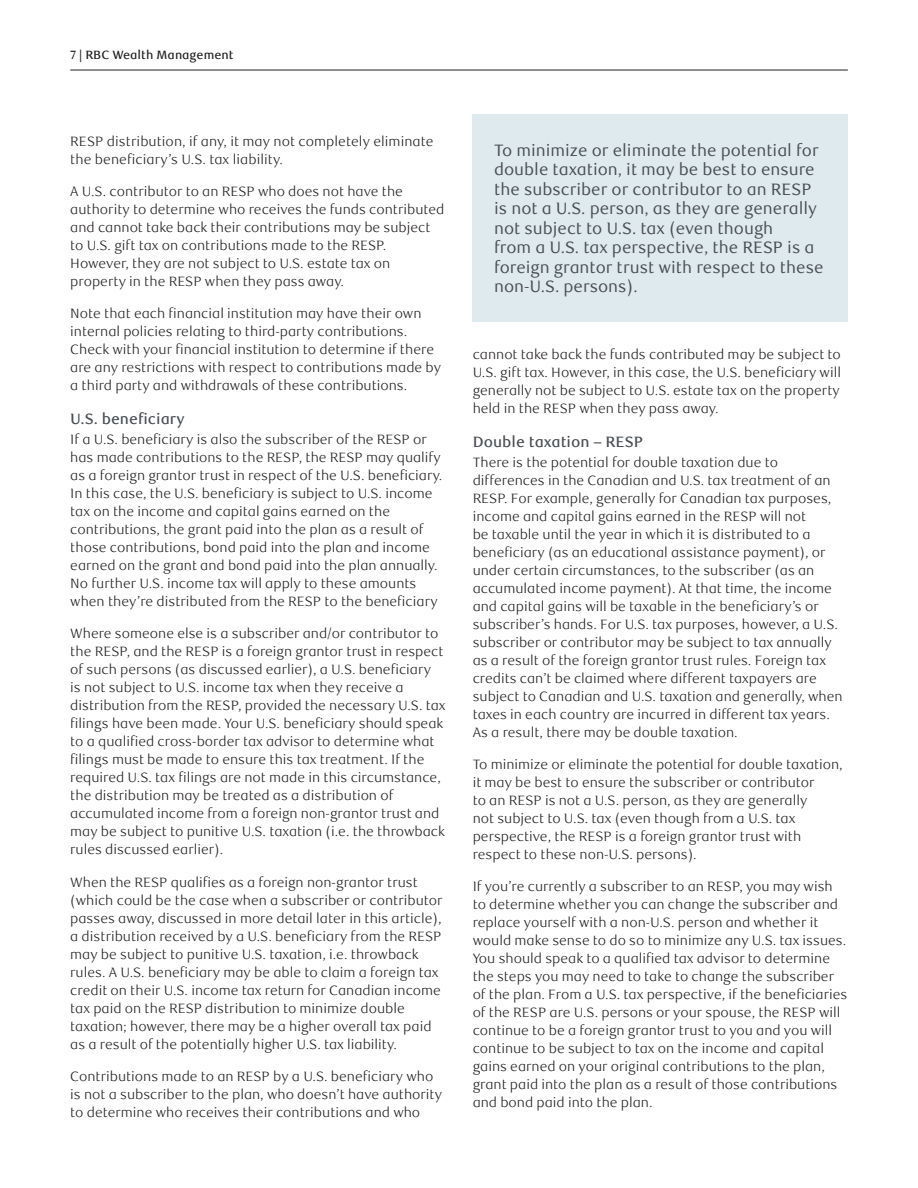
<style>
.page{position:relative;width:918px;height:1188px;background:#fff}
.page>*{position:absolute;margin:0;border:0;box-sizing:border-box;transform-origin:0 0}
.t1{font:16.5px/19.5px "RBC Text";color:#484e54}
.t2{font:500 15px "RBC Text";color:#484e54}
.t3{font:300 13.5px/18px "RBC Text";color:#231f20}
.t4{font:500 12px "RBC Text";color:#231f20}
</style>
<div class="page">
<div style="left:472px;top:114px;width:376px;height:208px;background:#dfeaef"></div>
<hr style="left:70px;top:70px;width:778px;height:1px;background:#231f20">
<p class="t4" style="left:70px;top:47px;width:165px">7 | RBC Wealth Management</p>
<p class="t3" style="left:70px;top:132px;width:365px">RESP distribution, if any, it may not completely eliminate the beneficiary’s U.S. tax liability.</p>
<p class="t3" style="left:70px;top:183px;width:376px">A U.S. contributor to an RESP who does not have the authority to determine who receives the funds contributed and cannot take back their contributions may be subject to U.S. gift tax on contributions made to the RESP.<br>However, they are not subject to U.S. estate tax on property in the RESP when they pass away.</p>
<p class="t3" style="left:70px;top:305px;width:372px">Note that each financial institution may have their own internal policies relating to third-party contributions.<br>Check with your financial institution to determine if there are any restrictions with respect to contributions made by a third party and withdrawals of these contributions.</p>
<p class="t2" style="left:70px;top:410px;width:116px">U.S. beneficiary</p>
<p class="t3" style="left:70px;top:431px;width:374px">If a U.S. beneficiary is also the subscriber of the RESP or has made contributions to the RESP, the RESP may qualify as a foreign grantor trust in respect of the U.S. beneficiary.<br>In this case, the U.S. beneficiary is subject to U.S. income tax on the income and capital gains earned on the contributions, the grant paid into the plan as a result of those contributions, bond paid into the plan and income earned on the grant and bond paid into the plan annually.<br>No further U.S. income tax will apply to these amounts when they’re distributed from the RESP to the beneficiary</p>
<p class="t3" style="left:70px;top:625px;width:377px">Where someone else is a subscriber and/or contributor to the RESP, and the RESP is a foreign grantor trust in respect of such persons (as discussed earlier), a U.S. beneficiary<br>is not subject to U.S. income tax when they receive a distribution from the RESP, provided the necessary U.S. tax filings have been made. Your U.S. beneficiary should speak to a qualified cross-border tax advisor to determine what filings must be made to ensure this tax treatment. If the required U.S. tax filings are not made in this circumstance, the distribution may be treated as a distribution of accumulated income from a foreign non-grantor trust and may be subject to punitive U.S. taxation (i.e. the throwback rules discussed earlier).</p>
<p class="t3" style="left:70px;top:873px;width:374px">When the RESP qualifies as a foreign non-grantor trust (which could be the case when a subscriber or contributor passes away, discussed in more detail later in this article), a distribution received by a U.S. beneficiary from the RESP may be subject to punitive U.S. taxation, i.e. throwback rules. A U.S. beneficiary may be able to claim a foreign tax credit on their U.S. income tax return for Canadian income tax paid on the RESP distribution to minimize double taxation; however, there may be a higher overall tax paid as a result of the potentially higher U.S. tax liability.</p>
<p class="t3" style="left:70px;top:1068px;width:373px">Contributions made to an RESP by a U.S. beneficiary who is not a subscriber to the plan, who doesn’t have authority to determine who receives their contributions and who</p>
<p class="t1" style="left:494px;top:141px;width:331px">To minimize or eliminate the potential for double taxation, it may be best to ensure the subscriber or contributor to an RESP is not a U.S. person, as they are generally not subject to U.S. tax (even though<br>from a U.S. tax perspective, the RESP is a foreign grantor trust with respect to these non-U.S. persons).</p>
<p class="t3" style="left:473px;top:345px;width:370px;text-align:justify">cannot take back the funds contributed may be subject to U.S. gift tax. However, in this case, the U.S. beneficiary will generally not be subject to U.S. estate tax on the property held in the RESP when they pass away.</p>
<p class="t2" style="left:473px;top:433px;width:172px">Double taxation – RESP</p>
<p class="t3" style="left:473px;top:453px;width:371px">There is the potential for double taxation due to differences in the Canadian and U.S. tax treatment of an RESP. For example, generally for Canadian tax purposes, income and capital gains earned in the RESP will not<br>be taxable until the year in which it is distributed to a beneficiary (as an educational assistance payment), or under certain circumstances, to the subscriber (as an accumulated income payment). At that time, the income and capital gains will be taxable in the beneficiary’s or subscriber’s hands. For U.S. tax purposes, however, a U.S. subscriber or contributor may be subject to tax annually as a result of the foreign grantor trust rules. Foreign tax credits can’t be claimed where different taxpayers are subject to Canadian and U.S. taxation and generally, when taxes in each country are incurred in different tax years.<br>As a result, there may be double taxation.</p>
<p class="t3" style="left:473px;top:756px;width:372px">To minimize or eliminate the potential for double taxation, it may be best to ensure the subscriber or contributor<br>to an RESP is not a U.S. person, as they are generally<br>not subject to U.S. tax (even though from a U.S. tax perspective, the RESP is a foreign grantor trust with respect to these non-U.S. persons).</p>
<p class="t3" style="left:473px;top:878px;width:376px">If you’re currently a subscriber to an RESP, you may wish to determine whether you can change the subscriber and replace yourself with a non-U.S. person and whether it would make sense to do so to minimize any U.S. tax issues.<br>You should speak to a qualified tax advisor to determine the steps you may need to take to change the subscriber of the plan. From a U.S. tax perspective, if the beneficiaries of the RESP are U.S. persons or your spouse, the RESP will continue to be a foreign grantor trust to you and you will continue to be subject to tax on the income and capital gains earned on your original contributions to the plan, grant paid into the plan as a result of those contributions and bond paid into the plan.</p>
</div>
